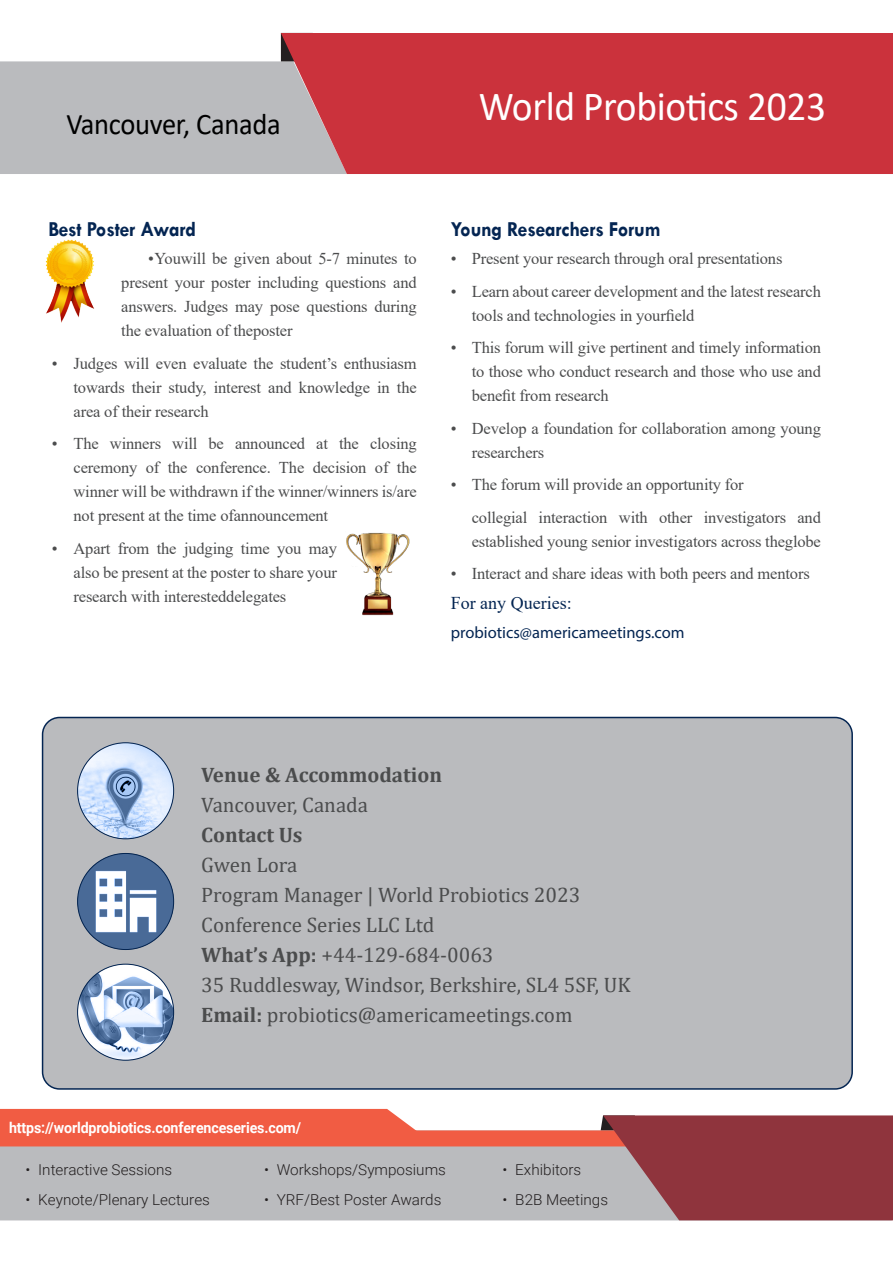
<style>
.page{position:relative;width:893px;height:1263px;background:#fff}
.page>*{position:absolute;margin:0;border:0;box-sizing:border-box;transform-origin:0 0}
.t1{font:41.55px "Calibri";letter-spacing:-.01em;color:#fff;scale:.95 1}
.t2{font:30px "Calibri";letter-spacing:-.01em;color:#000;scale:.95 1}
.t3{font:700 21.45px "Tw Cen";letter-spacing:-.01em;color:#042552;scale:.93 1}
.t4{font:21px/30px "Cambria";color:#4b4c4d}
.t5{font:700 21px/30px "Cambria";color:#4b4c4d}
.t6{font:18px "Times New Roman";color:#042552}
.t7{font:16.5px/24px "Times New Roman";letter-spacing:-.01em;color:#4b4c4d;text-align:justify}
.t8{font:16.5px "Myriad Pro";color:#042552}
.t9{font:300 15px "Roboto";color:#231f20}
.t10{font:700 15px "Roboto";letter-spacing:-.01em;color:#fff;scale:.95 1}
.s1{font-weight:400}
.s2{font-weight:700}
</style>
<div class="page">
<div style="left:0;top:1146px;width:599px;height:74px;background:#babbbe"></div>
<svg style="left:0;top:33px;width:281px;height:141px"></svg>
<div style="left:281px;top:33px;width:612px;height:141px;background:#cb323c"></div>
<div style="left:0;top:1130px;width:747px;height:16px;background:#f15c43"></div>
<svg style="left:599px;top:1115px;width:294px;height:105px;background:#96484f"></svg>
<div style="left:0;top:1109px;width:421px;height:22px;background:#f15c43"></div>
<div style="left:43px;top:717px;width:809px;height:372px;background:#babbbe;border-radius:17px"></div>
<div style="left:42px;top:717px;width:811px;height:373px;border:2px solid #042552;border-radius:17px"></div>
<img style="left:78px;top:964px;width:96px;height:96px">
<img style="left:78px;top:743px;width:96px;height:96px">
<img style="left:78px;top:853px;width:96px;height:96px">
<img style="left:346px;top:533px;width:64px;height:83px">
<img style="left:45px;top:239px;width:49px;height:84px">
<p class="t2" style="left:66px;top:103px;width:227px">Vancouver, Canada</p>
<h1 class="t1" style="left:479px;top:77px;width:367px">World Probiotics 2023</h1>
<p class="t3" style="left:48px;top:216px;width:160px">Best Poster Award</p>
<p class="t3" style="left:451px;top:216px;width:227px">Young Researchers Forum</p>
<p class="t7" style="left:121px;top:246px;width:297px;text-indent:27px">•Youwill be given about 5-7 minutes to present your poster including questions and answers. Judges may pose questions during the evaluation of theposter</p>
<p class="t7" style="left:74px;top:351px;width:345px;text-indent:-22px">• Judges will even evaluate the student’s enthusiasm towards their study, interest and knowledge in the area of their research</p>
<p class="t7" style="left:74px;top:431px;width:345px;text-indent:-22px">• The winners will be announced at the closing ceremony of the conference. The decision of the winner will be withdrawn if the winner/winners is/are not present at the time ofannouncement</p>
<p class="t7" style="left:74px;top:536px;width:265px;text-indent:-22px">• Apart from the judging time you may also be present at the poster to share your research with interesteddelegates</p>
<p class="t7" style="left:451px;top:246px;width:333px">• Present your research through oral presentations</p>
<p class="t7" style="left:472px;top:279px;width:351px;text-indent:-21px">• Learn about career development and the latest research tools and technologies in yourfield</p>
<p class="t7" style="left:472px;top:335px;width:351px;text-indent:-21px">• This forum will give pertinent and timely information to those who conduct research and those who use and benefit from research</p>
<p class="t7" style="left:472px;top:416px;width:351px;text-indent:-21px">• Develop a foundation for collaboration among young researchers</p>
<p class="t7" style="left:451px;top:472px;width:295px">• The forum will provide an opportunity for</p>
<p class="t7" style="left:472px;top:505px;width:351px">collegial interaction with other investigators and established young senior investigators across theglobe</p>
<p class="t7" style="left:451px;top:561px;width:361px">• Interact and share ideas with both peers and mentors</p>
<p class="t6" style="left:451px;top:590px;width:122px">For any Queries:</p>
<p class="t8" style="left:451px;top:622px;width:235px">probiotics@americameetings.com</p>
<p class="t5" style="left:201px;top:759px;width:242px">Venue &amp; Accommodation<br><span class="s1">Vancouver, Canada</span></p>
<p class="t4" style="left:201px;top:819px;width:381px"><span class="s2">Contact Us<br></span>Gwen Lora<br>Program Manager | World Probiotics 2023</p>
<p class="t4" style="left:201px;top:909px;width:294px">Conference Series LLC Ltd<br><span class="s2">What’s App:</span> +44-129-684-0063</p>
<p class="t4" style="left:201px;top:969px;width:431px">35 Ruddlesway, Windsor, Berkshire, SL4 5SF, UK</p>
<p class="t4" style="left:201px;top:999px;width:373px"><span class="s2">Email:</span> probiotics@americameetings.com</p>
<p class="t10" style="left:9px;top:1117px;width:309px">https://worldprobiotics.conferenceseries.com/</p>
<p class="t9" style="left:26px;top:1159px;width:148px">• Interactive Sessions</p>
<p class="t9" style="left:26px;top:1189px;width:186px">• Keynote/Plenary Lectures</p>
<p class="t9" style="left:264px;top:1159px;width:183px">• Workshops/Symposiums</p>
<p class="t9" style="left:264px;top:1189px;width:179px">• YRF/Best Poster Awards</p>
<p class="t9" style="left:503px;top:1159px;width:80px">• Exhibitors</p>
<p class="t9" style="left:503px;top:1189px;width:107px">• B2B Meetings</p>
</div>
